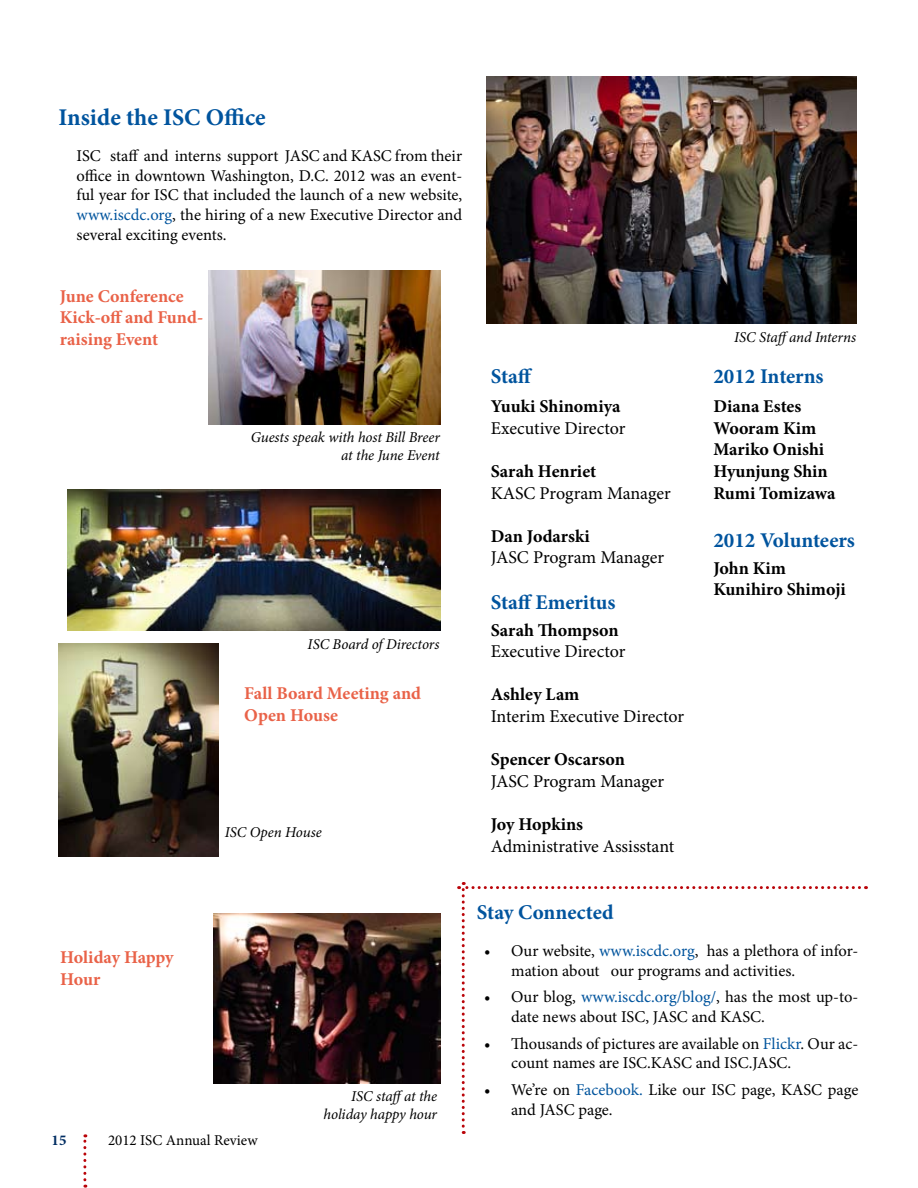
<style>
.page{position:relative;width:918px;height:1188px;background:#fff}
.page>*{position:absolute;margin:0;border:0;box-sizing:border-box;transform-origin:0 0}
.t1{font:700 24px "Minion Pro";color:#00549e}
.t2{font:700 21px "Minion Pro";color:#00549e}
.t3{font:700 18px/21.6px "Minion Pro";color:#000}
.t4{font:18px "Minion Pro";letter-spacing:-.005em;color:#000}
.t5{font:700 18px/21.6px "Minion Pro";letter-spacing:-.005em;color:#e96248}
.t6{font:16.5px/19.8px "Minion Pro";letter-spacing:-.005em;color:#000}
.t7{font:italic 15px/18px "Minion Pro";letter-spacing:-.01em;color:#000;text-align:right}
.t8{font:15px "Minion Pro";color:#000}
.t9{font:700 15px "Minion Pro";color:#002d62}
.s1{color:#00549d}
</style>
<div class="page">
<svg style="left:83px;top:1134px;width:3px;height:54px"></svg>
<img style="left:487px;top:77px;width:369px;height:246px">
<img style="left:68px;top:490px;width:373px;height:141px">
<img style="left:58px;top:644px;width:160px;height:212px">
<img style="left:209px;top:270px;width:232px;height:155px">
<img style="left:213px;top:913px;width:228px;height:171px">
<svg style="left:459px;top:882px;width:401px;height:252px"></svg>
<h1 class="t1" style="left:58px;top:101px;width:209px">Inside the ISC Office</h1>
<p class="t6" style="left:76px;top:146px;width:387px;text-align:justify">ISC staff and interns support JASC and KASC from their office in downtown Washington, D.C. 2012 was an event&shy;ful year for ISC that included the launch of a new website, <span class="s1">www.iscdc.org</span>, the hiring of a new Executive Director and several exciting events.</p>
<p class="t5" style="left:60px;top:285px;width:145px">June Conference<br>Kick-off and Fund&shy;raising Event</p>
<p class="t7" style="left:251px;top:429px;width:191px">Guests speak with host Bill Breer at the June Event</p>
<p class="t7" style="left:308px;top:635px;width:133px">ISC Board of Directors</p>
<p class="t5" style="left:244px;top:682px;width:178px">Fall Board Meeting and<br>Open House</p>
<p class="t7" style="left:225px;top:824px;width:99px">ISC Open House</p>
<p class="t7" style="left:734px;top:328px;width:124px">ISC Staffand Interns</p>
<p class="t2" style="left:491px;top:362px;width:43px">Staff</p>
<p class="t2" style="left:713px;top:362px;width:112px">2012 Interns</p>
<p class="t3" style="left:491px;top:395px;width:131px">Yuuki Shinomiya</p>
<p class="t4" style="left:491px;top:416px;width:136px">Executive Director</p>
<p class="t3" style="left:491px;top:460px;width:107px">Sarah Henriet</p>
<p class="t4" style="left:491px;top:481px;width:181px">KASC Program Manager</p>
<p class="t3" style="left:491px;top:525px;width:100px">Dan Jodarski</p>
<p class="t4" style="left:491px;top:546px;width:175px">JASC Program Manager</p>
<p class="t2" style="left:491px;top:587px;width:126px">Staff Emeritus</p>
<p class="t3" style="left:491px;top:619px;width:129px">Sarah Thompson</p>
<p class="t4" style="left:491px;top:639px;width:136px">Executive Director</p>
<p class="t3" style="left:491px;top:684px;width:90px">Ashley Lam</p>
<p class="t4" style="left:491px;top:704px;width:195px">Interim Executive Director</p>
<p class="t3" style="left:491px;top:748px;width:136px">Spencer Oscarson</p>
<p class="t4" style="left:491px;top:769px;width:175px">JASC Program Manager</p>
<p class="t3" style="left:491px;top:813px;width:94px">Joy Hopkins</p>
<p class="t4" style="left:491px;top:834px;width:185px">Administrative Assisstant</p>
<p class="t3" style="left:713px;top:395px;width:124px">Diana Estes<br>Wooram Kim<br>Mariko Onishi<br>Hyunjung Shin<br>Rumi Tomizawa</p>
<p class="t2" style="left:713px;top:525px;width:143px">2012 Volunteers</p>
<p class="t3" style="left:713px;top:557px;width:134px">John Kim<br>Kunihiro Shimoji</p>
<p class="t5" style="left:60px;top:946px;width:115px">Holiday Happy<br>Hour</p>
<p class="t9" style="left:52px;top:1130px;width:16px">15</p>
<p class="t8" style="left:108px;top:1130px;width:151px">2012 ISC Annual Review</p>
<p class="t7" style="left:324px;top:1087px;width:115px">ISC staffat the holiday happy hour</p>
<p class="t2" style="left:477px;top:898px;width:138px">Stay Connected</p>
<p class="t6" style="left:511px;top:941px;width:349px">Our website, <span class="s1">www.iscdc.org</span>, has a plethora of infor&shy;mation about our programs and activities.</p>
<p class="t6" style="left:511px;top:987px;width:349px">Our blog, <span class="s1">www.iscdc.org/blog/</span>, has the most up-to&shy;date news about ISC, JASC and KASC.</p>
<p class="t6" style="left:511px;top:1034px;width:349px">Thousands of pictures are available on <span class="s1">Flickr</span>. Our ac&shy;count names are ISC.KASC and ISC.JASC.</p>
<p class="t6" style="left:511px;top:1080px;width:349px">We’re on <span class="s1">Facebook.</span> Like our ISC page, KASC page and JASC page.</p>
<p class="t6" style="left:484px;top:941px;width:8px">•</p>
<p class="t6" style="left:484px;top:987px;width:8px">•</p>
<p class="t6" style="left:484px;top:1034px;width:8px">•</p>
<p class="t6" style="left:484px;top:1080px;width:8px">•</p>
</div>
